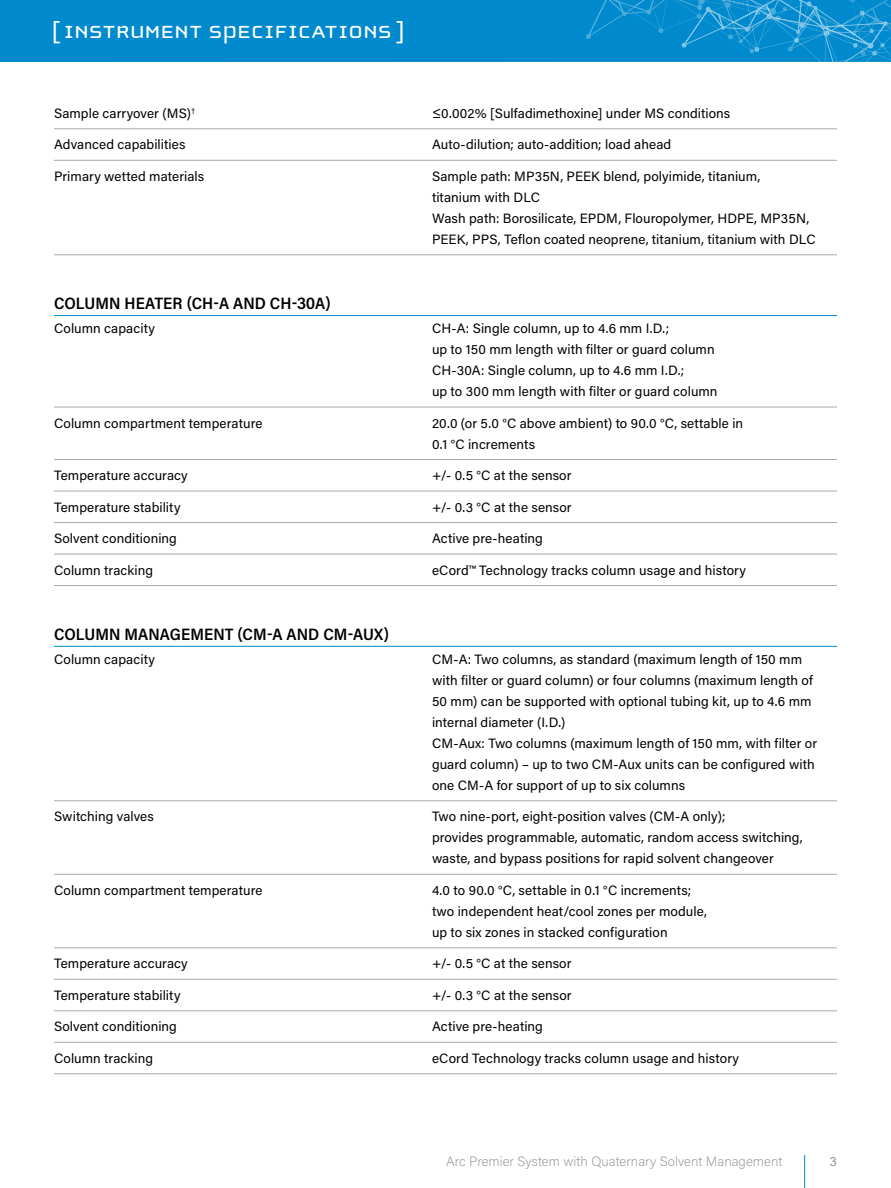
<style>
.page{position:relative;width:891px;height:1188px;background:#fff}
.page>*{position:absolute;margin:0;border:0;box-sizing:border-box;transform-origin:0 0}
.t1{font:25.5px "Cholla Unicase";letter-spacing:.015em;color:#fff;scale:1.1 1}
.t2{font:600 16.5px "Acumin Pro Semi Cond";letter-spacing:.005em;color:#000}
.t3{font:13.5px/21px "Acumin Pro";letter-spacing:.005em;color:#000}
.t4{font:200 13.5px "Acumin Pro";letter-spacing:.005em;color:#939598}
.t5{font:13.5px "Acumin Pro";color:#939598}
</style>
<div class="page">
<div style="left:0;top:0;width:891px;height:62px;background:#008ace"></div>
<hr style="left:804px;top:1155px;width:1px;height:33px;background:#008ace">
<svg style="left:584px;top:0;width:307px;height:62px"></svg>
<hr style="left:54px;top:128px;width:783px;height:1px;background:#a7a9ac">
<hr style="left:54px;top:160px;width:783px;height:1px;background:#a7a9ac">
<hr style="left:54px;top:254px;width:783px;height:1px;background:#a7a9ac">
<hr style="left:54px;top:315px;width:783px;height:1px;background:#008ace">
<hr style="left:54px;top:407px;width:783px;height:1px;background:#a7a9ac">
<hr style="left:54px;top:459px;width:783px;height:1px;background:#a7a9ac">
<hr style="left:54px;top:491px;width:783px;height:1px;background:#a7a9ac">
<hr style="left:54px;top:522px;width:783px;height:1px;background:#a7a9ac">
<hr style="left:54px;top:554px;width:783px;height:1px;background:#a7a9ac">
<hr style="left:54px;top:585px;width:783px;height:1px;background:#a7a9ac">
<hr style="left:54px;top:646px;width:783px;height:1px;background:#008ace">
<hr style="left:54px;top:800px;width:783px;height:1px;background:#a7a9ac">
<hr style="left:54px;top:874px;width:783px;height:1px;background:#a7a9ac">
<hr style="left:54px;top:947px;width:783px;height:1px;background:#a7a9ac">
<hr style="left:54px;top:979px;width:783px;height:1px;background:#a7a9ac">
<hr style="left:54px;top:1010px;width:783px;height:1px;background:#a7a9ac">
<hr style="left:54px;top:1042px;width:783px;height:1px;background:#a7a9ac">
<hr style="left:54px;top:1073px;width:783px;height:1px;background:#a7a9ac">
<h1 class="t1" style="left:52px;top:19px;width:323px">[ INSTRUMENT SPECIFICATIONS ]</h1>
<p class="t3" style="left:54px;top:102px;width:143px">Sample carryover (MS)<sup>†</sup></p>
<p class="t3" style="left:432px;top:102px;width:300px">≤0.002% [Sulfadimethoxine] under MS conditions</p>
<p class="t3" style="left:54px;top:134px;width:133px">Advanced capabilities</p>
<p class="t3" style="left:432px;top:134px;width:241px">Auto-dilution; auto-addition; load ahead</p>
<p class="t3" style="left:54px;top:165px;width:152px">Primary wetted materials</p>
<p class="t3" style="left:432px;top:165px;width:385px">Sample path: MP35N, PEEK blend, polyimide, titanium,<br>titanium with DLC<br>Wash path: Borosilicate, EPDM, Flouropolymer, HDPE, MP35N, PEEK, PPS, Teflon coated neoprene, titanium, titanium with DLC</p>
<p class="t2" style="left:54px;top:292px;width:278px">COLUMN HEATER (CH-A AND CH-30A)</p>
<p class="t3" style="left:54px;top:317px;width:102px">Column capacity</p>
<p class="t3" style="left:432px;top:317px;width:287px">CH-A: Single column, up to 4.6 mm I.D.;<br>up to 150 mm length with filter or guard column CH-30A: Single column, up to 4.6 mm I.D.;<br>up to 300 mm length with filter or guard column</p>
<p class="t3" style="left:54px;top:412px;width:210px">Column compartment temperature</p>
<p class="t3" style="left:432px;top:412px;width:313px">20.0 (or 5.0 °C above ambient) to 90.0 °C, settable in<br>0.1 °C increments</p>
<p class="t3" style="left:54px;top:464px;width:135px">Temperature accuracy</p>
<p class="t3" style="left:432px;top:464px;width:141px">+/- 0.5 °C at the sensor</p>
<p class="t3" style="left:54px;top:496px;width:128px">Temperature stability</p>
<p class="t3" style="left:432px;top:496px;width:141px">+/- 0.3 °C at the sensor</p>
<p class="t3" style="left:54px;top:527px;width:124px">Solvent conditioning</p>
<p class="t3" style="left:432px;top:527px;width:112px">Active pre-heating</p>
<p class="t3" style="left:54px;top:559px;width:101px">Column tracking</p>
<p class="t3" style="left:432px;top:559px;width:315px">eCord™ Technology tracks column usage and history</p>
<p class="t2" style="left:54px;top:623px;width:337px">COLUMN MANAGEMENT (CM-A AND CM-AUX)</p>
<p class="t3" style="left:54px;top:648px;width:102px">Column capacity</p>
<p class="t3" style="left:432px;top:648px;width:387px">CM-A: Two columns, as standard (maximum length of 150 mm with filter or guard column) or four columns (maximum length of 50 mm) can be supported with optional tubing kit, up to 4.6 mm internal diameter (I.D.)<br>CM-Aux: Two columns (maximum length of 150 mm, with filter or guard column) – up to two CM-Aux units can be configured with one CM-A for support of up to six columns</p>
<p class="t3" style="left:54px;top:806px;width:101px">Switching valves</p>
<p class="t3" style="left:432px;top:806px;width:372px">Two nine-port, eight-position valves (CM-A only);<br>provides programmable, automatic, random access switching, waste, and bypass positions for rapid solvent changeover</p>
<p class="t3" style="left:54px;top:879px;width:210px">Column compartment temperature</p>
<p class="t3" style="left:432px;top:879px;width:276px">4.0 to 90.0 °C, settable in 0.1 °C increments; two independent heat/cool zones per module, up to six zones in stacked configuration</p>
<p class="t3" style="left:54px;top:953px;width:135px">Temperature accuracy</p>
<p class="t3" style="left:432px;top:953px;width:141px">+/- 0.5 °C at the sensor</p>
<p class="t3" style="left:54px;top:984px;width:128px">Temperature stability</p>
<p class="t3" style="left:432px;top:984px;width:141px">+/- 0.3 °C at the sensor</p>
<p class="t3" style="left:54px;top:1016px;width:124px">Solvent conditioning</p>
<p class="t3" style="left:432px;top:1016px;width:112px">Active pre-heating</p>
<p class="t3" style="left:54px;top:1047px;width:101px">Column tracking</p>
<p class="t3" style="left:432px;top:1047px;width:309px">eCord Technology tracks column usage and history</p>
<p class="t4" style="left:446px;top:1152px;width:338px">Arc Premier System with Quaternary Solvent Management</p>
<p class="t5" style="left:830px;top:1151px;width:9px">3</p>
</div>
